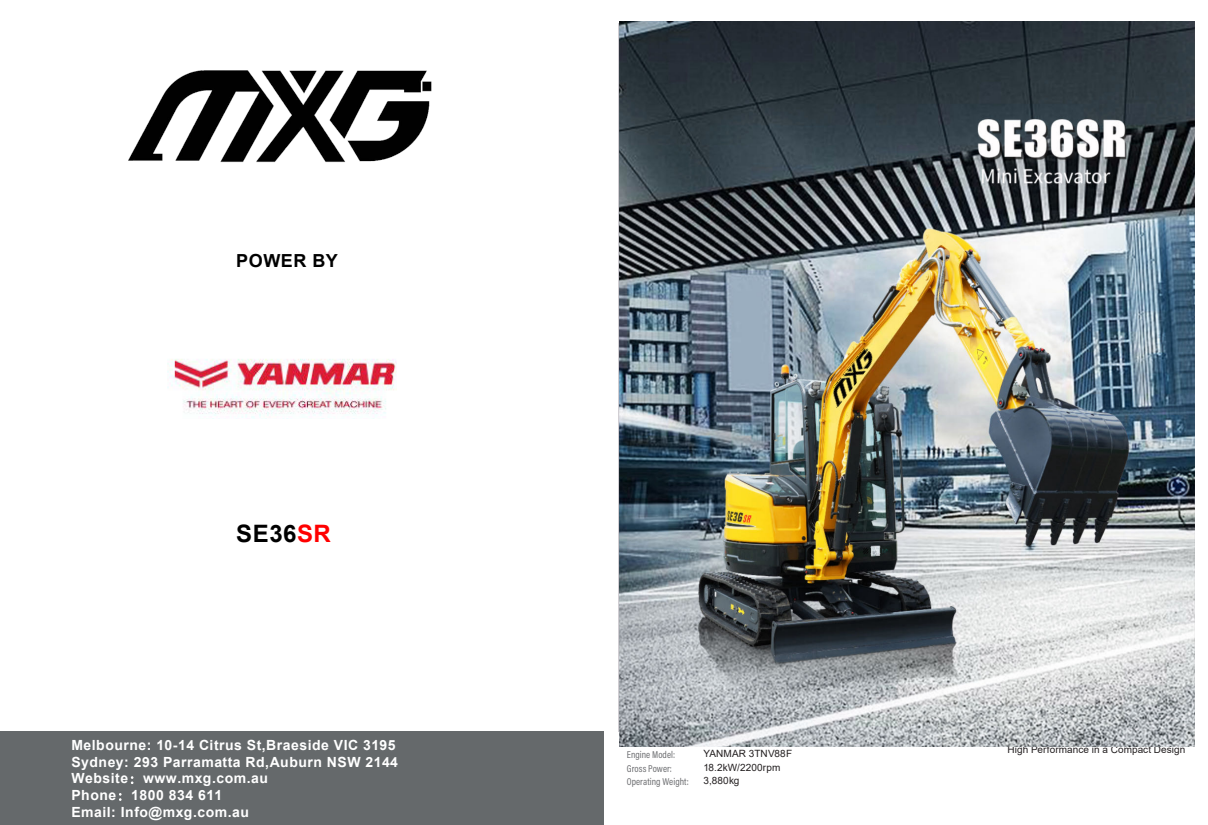
<style>
.page{position:relative;width:1208px;height:825px;background:#fff}
.page>*{position:absolute;margin:0;border:0;box-sizing:border-box;transform-origin:0 0}
.t1{font:700 24px "Arial";letter-spacing:.02em;color:#000}
.t2{font:700 18px "Arial";letter-spacing:.03em;color:#000}
.t3{font:700 14px/16.8px "Arial";letter-spacing:.035em;color:#fff}
.Body_Univers{font:10px "Arial";letter-spacing:.005em;color:#231f20}
.Body_Univers-2{font:10px "Acumin Pro Cond";letter-spacing:.005em;color:#6c6d70}
.s1{color:#f00}
.s2{font-family:"Adobe Song Std";font-weight:300}
</style>
<div class="page">
<div style="left:0;top:731px;width:604px;height:94px;background:#65696b"></div>
<img style="left:619px;top:22px;width:575px;height:725px">
<img style="left:825px;top:345px;width:54px;height:63px">
<img style="left:128px;top:70px;width:304px;height:93px">
<img style="left:168px;top:359px;width:228px;height:59px">
<p class="t2" style="left:236px;top:248px;width:103px">POWER BY</p>
<h1 class="t1" style="left:236px;top:517px;width:96px">SE36<span class="s1">SR</span></h1>
<p class="t3" style="left:71px;top:736px;width:328px">Melbourne: 10-14 Citrus St,Braeside VIC 3195<br>Sydney: 293 Parramatta Rd,Auburn NSW 2144<br>Website<span class="s2">：</span>www.mxg.com.au<br>Phone<span class="s2">：</span>1800 834 611<br>Email: Info@mxg.com.au</p>
<p class="Body_Univers-2" style="left:627px;top:748px;width:50px">Engine Model:</p>
<p class="Body_Univers" style="left:703px;top:746px;width:90px">YANMAR 3TNV88F</p>
<p class="Body_Univers-2" style="left:627px;top:762px;width:47px">Gross Power:</p>
<p class="Body_Univers" style="left:703px;top:761px;width:78px">18.2kW/2200rpm</p>
<p class="Body_Univers-2" style="left:627px;top:775px;width:63px">Operating Weight:</p>
<p class="Body_Univers" style="left:703px;top:774px;width:37px">3,880kg</p>
<p class="Body_Univers" style="left:1007px;top:743px;width:179px">High Performance in a Compact Design</p>
</div>
